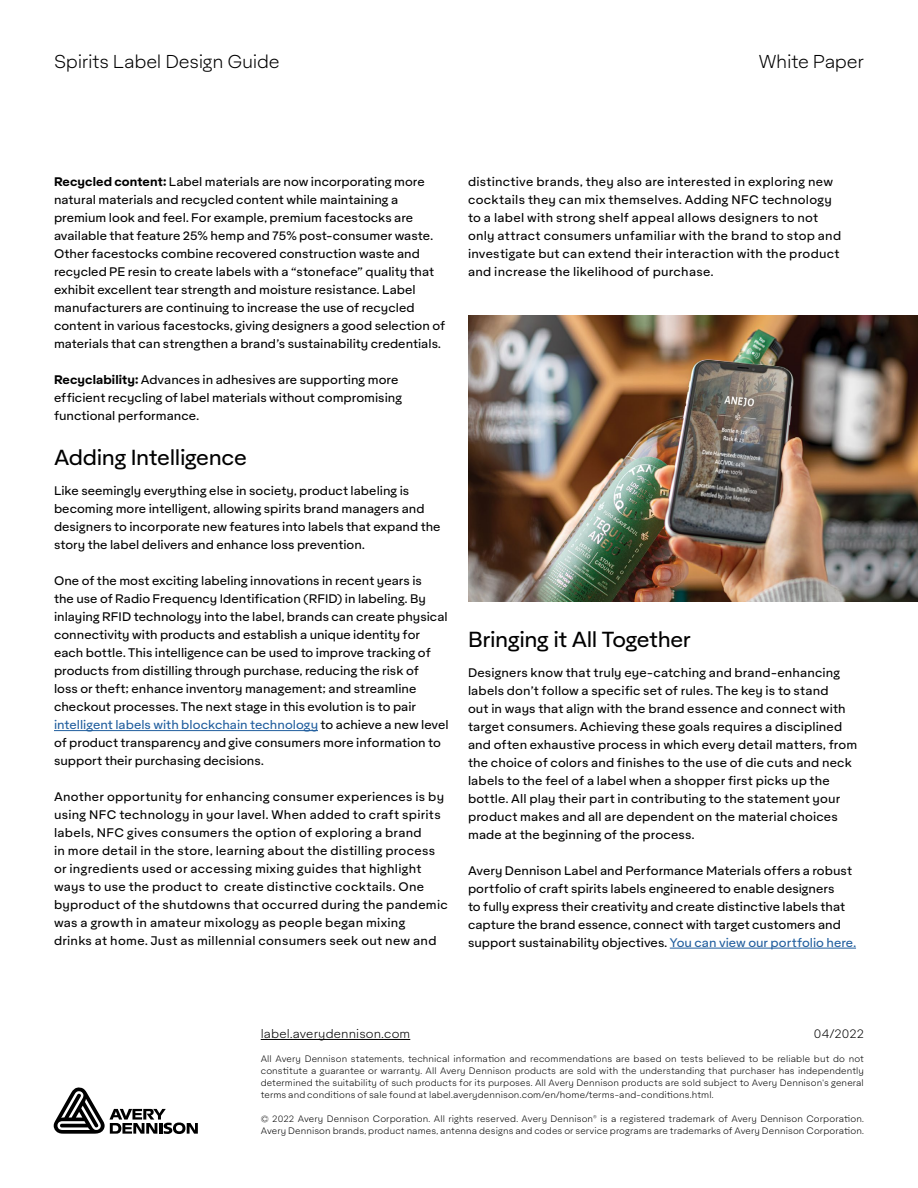
<style>
.page{position:relative;width:918px;height:1188px;background:#fff}
.page>*{position:absolute;margin:0;border:0;box-sizing:border-box;transform-origin:0 0}
.t1{font:21px "Aktifo A";letter-spacing:-.02em;color:#000}
.t2{font:300 18px "Aktifo A";letter-spacing:-.02em;color:#000}
.t3{font:12px/18px "Aktifo A";letter-spacing:.005em;color:#000}
.t4{font:12px/18px "Aktifo A";letter-spacing:.025em;color:#000}
.t5{font:300 12px "Aktifo A";letter-spacing:.01em;color:#000}
.t6{font:300 9px/12px "Aktifo A";letter-spacing:.01em;color:#000;text-align:justify}
.s1{font-weight:700}
.s2{color:#215e9e}
</style>
<div class="page">
<svg style="left:54px;top:1087px;width:144px;height:47px"></svg>
<hr style="left:261px;top:1039px;width:149px;height:1px;background:#000">
<hr style="left:54px;top:730px;width:264px;height:1px;background:#215e9e">
<hr style="left:670px;top:948px;width:186px;height:1px;background:#215e9e">
<img style="left:468px;top:315px;width:450px;height:287px">
<h2 class="t2" style="left:54px;top:50px;width:227px">Spirits Label Design Guide</h2>
<h2 class="t2" style="left:759px;top:50px;width:107px">White Paper</h2>
<p class="t3" style="left:54px;top:173px;width:393px"><span class="s1">Recycled content:</span> Label materials are now incorporating more natural materials and recycled content while maintaining a premium look and feel. For example, premium facestocks are available that feature 25% hemp and 75% post-consumer waste.<br>Other facestocks combine recovered construction waste and recycled PE resin to create labels with a “stoneface” quality that exhibit excellent tear strength and moisture resistance. Label manufacturers are continuing to increase the use of recycled content in various facestocks, giving designers a good selection of materials that can strengthen a brand’s sustainability credentials.</p>
<p class="t3" style="left:54px;top:371px;width:350px"><span class="s1">Recyclability:</span> Advances in adhesives are supporting more efficient recycling of label materials without compromising functional performance.</p>
<h1 class="t1" style="left:54px;top:445px;width:195px">Adding Intelligence</h1>
<p class="t3" style="left:54px;top:482px;width:388px">Like seemingly everything else in society, product labeling is becoming more intelligent, allowing spirits brand managers and designers to incorporate new features into labels that expand the story the label delivers and enhance loss prevention.</p>
<p class="t3" style="left:54px;top:572px;width:396px">One of the most exciting labeling innovations in recent years is<br>the use of Radio Frequency Identification (RFID) in labeling. By inlaying RFID technology into the label, brands can create physical connectivity with products and establish a unique identity for each bottle. This intelligence can be used to improve tracking of products from distilling through purchase, reducing the risk of<br>loss or theft; enhance inventory management; and streamline checkout processes. The next stage in this evolution is to pair <span class="s2">intelligent labels with blockchain technology</span> to achieve a new level of product transparency and give consumers more information to support their purchasing decisions.</p>
<p class="t4" style="left:54px;top:788px;width:395px">Another opportunity for enhancing consumer experiences is by using NFC technology in your lavel. When added to craft spirits labels, NFC gives consumers the option of exploring a brand<br>in more detail in the store, learning about the distilling process or ingredients used or accessing mixing guides that highlight ways to use the product to create distinctive cocktails. One byproduct of the shutdowns that occurred during the pandemic was a growth in amateur mixology as people began mixing<br>drinks at home. Just as millennial consumers seek out new and</p>
<p class="t3" style="left:468px;top:173px;width:375px">distinctive brands, they also are interested in exploring new cocktails they can mix themselves. Adding NFC technology to a label with strong shelf appeal allows designers to not only attract consumers unfamiliar with the brand to stop and investigate but can extend their interaction with the product and increase the likelihood of purchase.</p>
<h1 class="t1" style="left:468px;top:626px;width:224px">Bringing it All Together</h1>
<p class="t3" style="left:468px;top:663px;width:391px">Designers know that truly eye-catching and brand-enhancing labels don’t follow a specific set of rules. The key is to stand<br>out in ways that align with the brand essence and connect with target consumers. Achieving these goals requires a disciplined and often exhaustive process in which every detail matters, from the choice of colors and finishes to the use of die cuts and neck labels to the feel of a label when a shopper first picks up the bottle. All play their part in contributing to the statement your product makes and all are dependent on the material choices made at the beginning of the process.</p>
<p class="t3" style="left:468px;top:861px;width:390px">Avery Dennison Label and Performance Materials offers a robust portfolio of craft spirits labels engineered to enable designers<br>to fully express their creativity and create distinctive labels that capture the brand essence, connect with target customers and support sustainability objectives. <span class="s2">You can view our portfolio here.</span></p>
<p class="t5" style="left:261px;top:1027px;width:151px">label.averydennison.com</p>
<p class="t6" style="left:261px;top:1053px;width:605px">All Avery Dennison statements, technical information and recommendations are based on tests believed to be reliable but do not constitute a guarantee or warranty. All Avery Dennison products are sold with the understanding that purchaser has independently determined the suitability of such products for its purposes. All Avery Dennison products are sold subject to Avery Dennison's general terms and conditions of sale found at label.averydennison.com/en/home/terms-and-conditions.html.</p>
<p class="t6" style="left:261px;top:1113px;width:605px">© 2022 Avery Dennison Corporation. All rights reserved. Avery Dennison<sup>®</sup> is a registered trademark of Avery Dennison Corporation.<br>Avery Dennison brands, product names, antenna designs and codes or service programs are trademarks of Avery Dennison Corporation.</p>
<p class="t5" style="left:814px;top:1027px;width:52px">04/2022</p>
</div>
